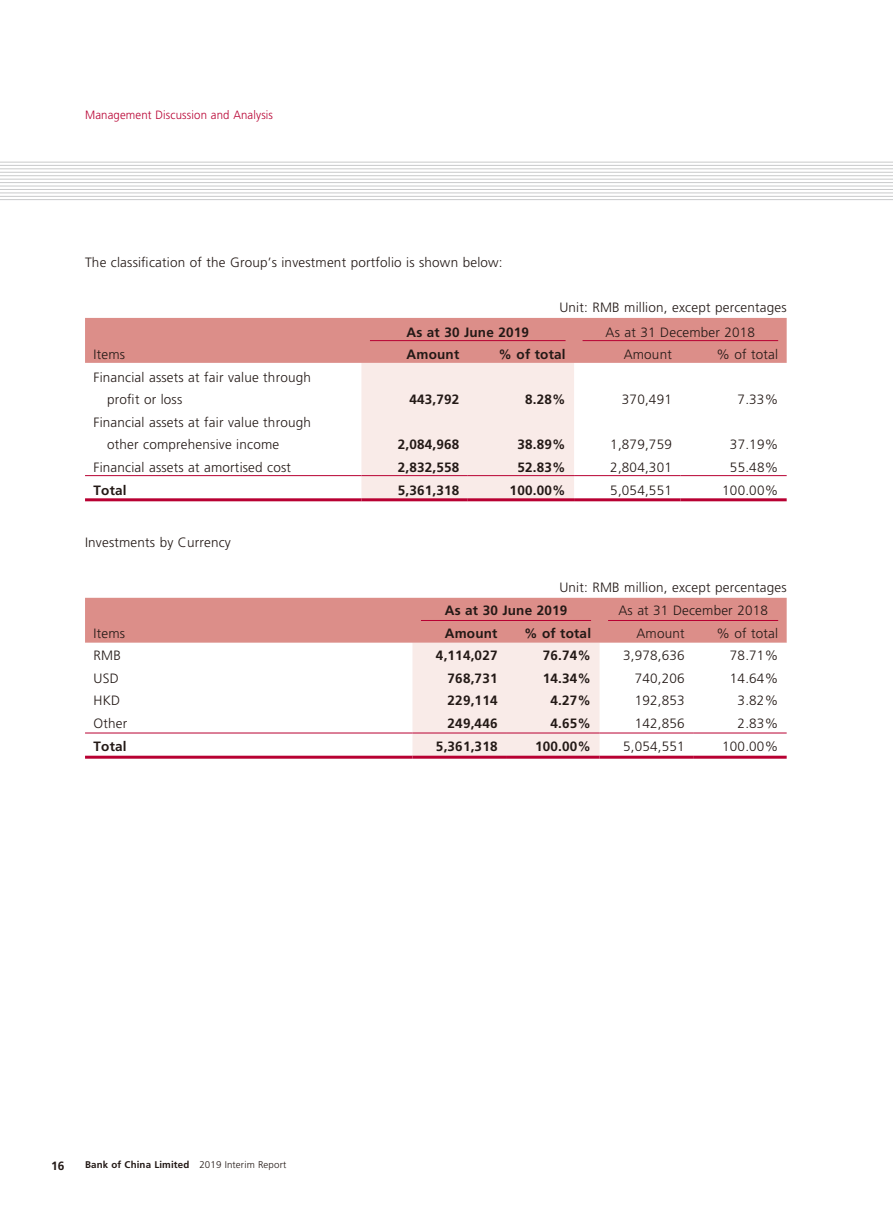
<style>
.page{position:relative;width:893px;height:1212px;background:#fff}
.page>*{position:absolute;margin:0;border:0;box-sizing:border-box;transform-origin:0 0}
.t1{font:300 13.5px/22.5px "Frutiger";letter-spacing:.015em;color:#231916}
.t2{font:700 13.5px "Frutiger";letter-spacing:.015em;color:#231916}
.t3{font:300 12px "Frutiger";letter-spacing:.015em;color:#b80032;scale:.95 1}
.t4{font:700 12px "Frutiger";color:#231916}
.t5{font:700 9.75px "Frutiger";letter-spacing:.015em;color:#231916}
.s1{font-weight:300}
</style>
<div class="page">
<hr style="left:0;top:162px;width:893px;height:1px;background:#c9cacb">
<hr style="left:0;top:165px;width:893px;height:1px;background:#c9cacb">
<hr style="left:0;top:168px;width:893px;height:1px;background:#c9cacb">
<hr style="left:0;top:172px;width:893px;height:1px;background:#c9cacb">
<hr style="left:0;top:175px;width:893px;height:1px;background:#c9cacb">
<hr style="left:0;top:179px;width:893px;height:1px;background:#c9cacb">
<hr style="left:0;top:182px;width:893px;height:1px;background:#c9cacb">
<hr style="left:0;top:186px;width:893px;height:1px;background:#c9cacb">
<hr style="left:0;top:189px;width:893px;height:1px;background:#c9cacb">
<hr style="left:0;top:192px;width:893px;height:1px;background:#c9cacb">
<hr style="left:0;top:196px;width:893px;height:1px;background:#c9cacb">
<hr style="left:0;top:199px;width:893px;height:1px;background:#c9cacb">
<svg style="left:85px;top:318px;width:702px;height:180px"></svg>
<hr style="left:85px;top:475px;width:276px;height:1px;background:#b80032">
<hr style="left:361px;top:475px;width:107px;height:1px;background:#b80032">
<hr style="left:468px;top:475px;width:106px;height:1px;background:#b80032">
<hr style="left:574px;top:475px;width:106px;height:1px;background:#b80032">
<hr style="left:680px;top:475px;width:107px;height:1px;background:#b80032">
<hr style="left:85px;top:498px;width:276px;height:3px;background:#b80032">
<hr style="left:361px;top:498px;width:107px;height:3px;background:#b80032">
<hr style="left:468px;top:498px;width:106px;height:3px;background:#b80032">
<hr style="left:574px;top:498px;width:106px;height:3px;background:#b80032">
<hr style="left:680px;top:498px;width:107px;height:3px;background:#b80032">
<hr style="left:370px;top:340px;width:196px;height:1px;background:#b80032">
<hr style="left:583px;top:340px;width:195px;height:1px;background:#b80032">
<svg style="left:85px;top:598px;width:702px;height:158px"></svg>
<hr style="left:85px;top:733px;width:327px;height:1px;background:#b80032">
<hr style="left:412px;top:733px;width:94px;height:1px;background:#b80032">
<hr style="left:506px;top:733px;width:94px;height:1px;background:#b80032">
<hr style="left:600px;top:733px;width:93px;height:1px;background:#b80032">
<hr style="left:693px;top:733px;width:94px;height:1px;background:#b80032">
<hr style="left:85px;top:756px;width:327px;height:3px;background:#b80032">
<hr style="left:412px;top:756px;width:94px;height:3px;background:#b80032">
<hr style="left:506px;top:756px;width:94px;height:3px;background:#b80032">
<hr style="left:600px;top:756px;width:93px;height:3px;background:#b80032">
<hr style="left:693px;top:756px;width:94px;height:3px;background:#b80032">
<hr style="left:421px;top:620px;width:170px;height:1px;background:#b80032">
<hr style="left:608px;top:620px;width:170px;height:1px;background:#b80032">
<p class="t3" style="left:85px;top:108px;width:199px">Management Discussion and Analysis</p>
<p class="t1" style="left:85px;top:251px;width:419px">The classification of the Group’s investment portfolio is shown below:</p>
<p class="t1" style="left:559px;top:296px;width:229px">Unit: RMB million, except percentages</p>
<p class="t2" style="left:406px;top:324px;width:124px">As at 30 June 2019</p>
<p class="t1" style="left:606px;top:321px;width:151px">As at 31 December 2018</p>
<p class="t1" style="left:94px;top:344px;width:33px">Items</p>
<p class="t2" style="left:407px;top:347px;width:54px">Amount</p>
<p class="t2" style="left:499px;top:347px;width:68px">% of total</p>
<p class="t1" style="left:624px;top:344px;width:50px">Amount</p>
<p class="t1" style="left:716px;top:344px;width:63px">% of total</p>
<p class="t1" style="left:107px;top:366px;width:205px;text-indent:-14px">Financial assets at fair value through profit or loss</p>
<p class="t2" style="left:409px;top:392px;width:51px">443,792</p>
<p class="t2" style="left:525px;top:392px;width:42px">8.28%</p>
<p class="t1" style="left:622px;top:389px;width:51px">370,491</p>
<p class="t1" style="left:738px;top:389px;width:42px">7.33%</p>
<p class="t1" style="left:107px;top:411px;width:205px;text-indent:-14px">Financial assets at fair value through other comprehensive income</p>
<p class="t2" style="left:398px;top:437px;width:63px">2,084,968</p>
<p class="t2" style="left:517px;top:437px;width:50px">38.89%</p>
<p class="t1" style="left:610px;top:434px;width:63px">1,879,759</p>
<p class="t1" style="left:730px;top:434px;width:50px">37.19%</p>
<p class="t1" style="left:94px;top:456px;width:199px">Financial assets at amortised cost</p>
<p class="t2" style="left:398px;top:459px;width:63px">2,832,558</p>
<p class="t2" style="left:517px;top:459px;width:50px">52.83%</p>
<p class="t1" style="left:610px;top:456px;width:63px">2,804,301</p>
<p class="t1" style="left:730px;top:456px;width:50px">55.48%</p>
<p class="t2" style="left:94px;top:482px;width:35px">Total</p>
<p class="t2" style="left:398px;top:482px;width:63px">5,361,318</p>
<p class="t2" style="left:510px;top:482px;width:57px">100.00%</p>
<p class="t1" style="left:610px;top:479px;width:63px">5,054,551</p>
<p class="t1" style="left:722px;top:479px;width:57px">100.00%</p>
<p class="t1" style="left:85px;top:531px;width:147px">Investments by Currency</p>
<p class="t1" style="left:559px;top:576px;width:229px">Unit: RMB million, except percentages</p>
<p class="t2" style="left:445px;top:603px;width:124px">As at 30 June 2019</p>
<p class="t1" style="left:618px;top:599px;width:151px">As at 31 December 2018</p>
<p class="t1" style="left:94px;top:622px;width:33px">Items</p>
<p class="t2" style="left:445px;top:625px;width:54px">Amount</p>
<p class="t2" style="left:524px;top:625px;width:68px">% of total</p>
<p class="t1" style="left:636px;top:622px;width:50px">Amount</p>
<p class="t1" style="left:716px;top:622px;width:63px">% of total</p>
<p class="t1" style="left:94px;top:644px;width:29px">RMB</p>
<p class="t2" style="left:436px;top:648px;width:63px">4,114,027</p>
<p class="t2" style="left:543px;top:648px;width:50px">76.74%</p>
<p class="t1" style="left:623px;top:644px;width:63px">3,978,636</p>
<p class="t1" style="left:730px;top:644px;width:50px">78.71%</p>
<p class="t1" style="left:94px;top:667px;width:27px">USD</p>
<p class="t2" style="left:448px;top:670px;width:51px">768,731</p>
<p class="t2" style="left:543px;top:670px;width:50px">14.34%</p>
<p class="t1" style="left:635px;top:667px;width:51px">740,206</p>
<p class="t1" style="left:730px;top:667px;width:50px">14.64%</p>
<p class="t1" style="left:94px;top:689px;width:28px">HKD</p>
<p class="t2" style="left:448px;top:693px;width:51px">229,114</p>
<p class="t2" style="left:551px;top:693px;width:42px">4.27%</p>
<p class="t1" style="left:635px;top:689px;width:51px">192,853</p>
<p class="t1" style="left:738px;top:689px;width:42px">3.82%</p>
<p class="t1" style="left:94px;top:712px;width:35px">Other</p>
<p class="t2" style="left:448px;top:715px;width:51px">249,446</p>
<p class="t2" style="left:551px;top:715px;width:42px">4.65%</p>
<p class="t1" style="left:635px;top:712px;width:51px">142,856</p>
<p class="t1" style="left:738px;top:712px;width:42px">2.83%</p>
<p class="t2" style="left:94px;top:738px;width:35px">Total</p>
<p class="t2" style="left:436px;top:738px;width:63px">5,361,318</p>
<p class="t2" style="left:535px;top:738px;width:57px">100.00%</p>
<p class="t1" style="left:623px;top:735px;width:63px">5,054,551</p>
<p class="t1" style="left:722px;top:735px;width:57px">100.00%</p>
<p class="t4" style="left:51px;top:1158px;width:15px">16</p>
<p class="t5" style="left:85px;top:1159px;width:203px">Bank of China Limited <span class="s1">2019 Interim Report</span></p>
</div>
